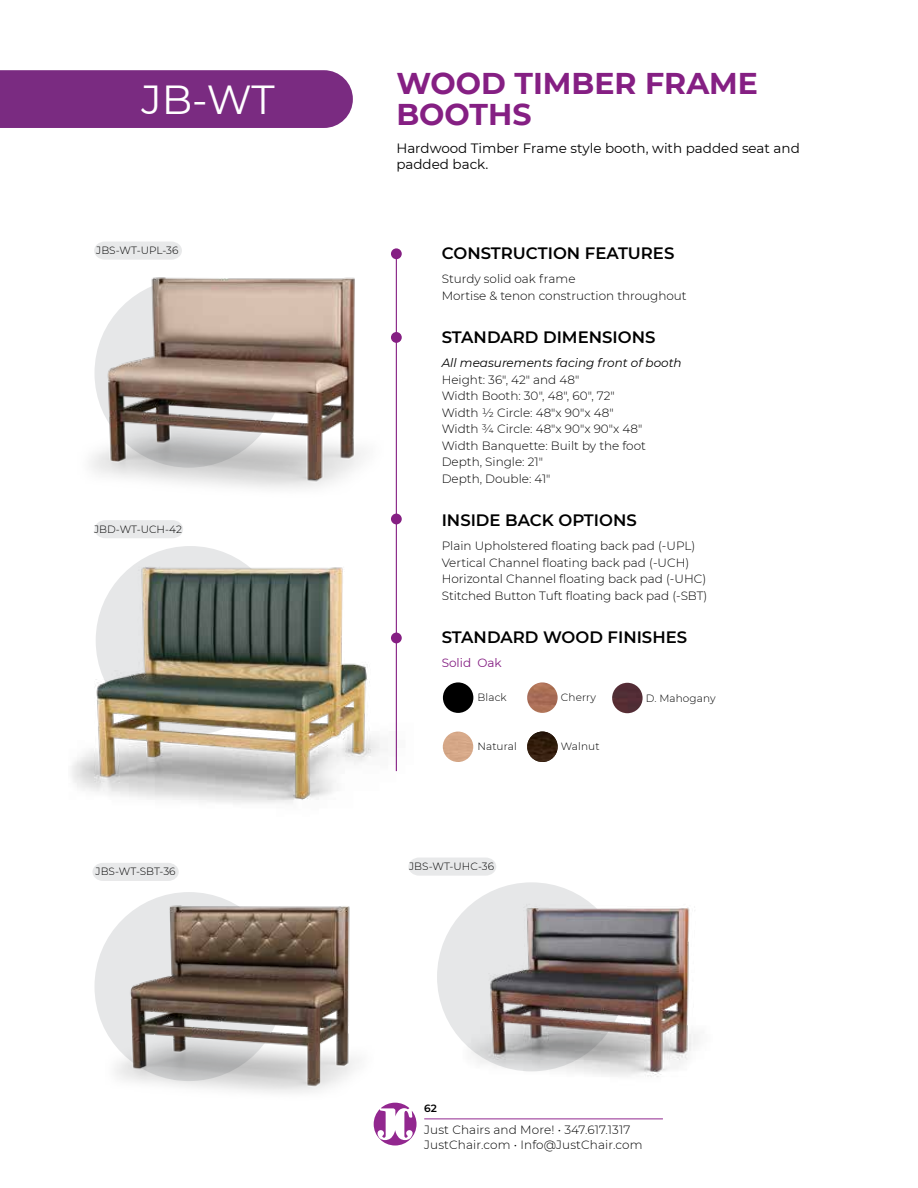
<style>
.page{position:relative;width:918px;height:1188px;background:#fff}
.page>*{position:absolute;margin:0;border:0;box-sizing:border-box;transform-origin:0 0}
.t1{font:40.5px "Montserrat";color:#fff}
.t2{font:700 30px/31.5px "Montserrat";color:#851f83}
.t3{font:600 16.5px "Montserrat";color:#000}
.t4{font:13.5px/16.5px "Montserrat";color:#000}
.t5{font:300 12px/16.5px "Montserrat";color:#000}
.t6{font:italic 12px "Montserrat";color:#000}
.t7{font:12px "Montserrat";color:#851f83}
.t8{font:300 10.5px "Montserrat";color:#000}
.t9{font:600 10.5px "Montserrat";color:#000}
</style>
<div class="page">
<hr style="left:424px;top:1119px;width:239px;height:1px;background:#92278f">
<svg style="left:374px;top:1103px;width:43px;height:43px"></svg>
<div style="left:0;top:70px;width:353px;height:58px;background:#7a2b81"></div>
<svg style="left:95px;top:520px;width:88px;height:14px"></svg>
<img style="left:72px;top:534px;width:350px;height:324px">
<img style="left:91px;top:277px;width:274px;height:211px">
<hr style="left:396px;top:251px;width:1px;height:520px;background:#851f83">
<div style="left:391px;top:248px;width:11px;height:11px;background:#851f83;border-radius:50%"></div>
<div style="left:391px;top:514px;width:11px;height:10px;background:#851f83;border-radius:50%"></div>
<div style="left:391px;top:633px;width:11px;height:10px;background:#851f83;border-radius:50%"></div>
<div style="left:391px;top:332px;width:11px;height:11px;background:#851f83;border-radius:50%"></div>
<div style="left:94px;top:242px;width:88px;height:18px;background:#e8e9ea"></div>
<div style="left:437px;top:882px;width:189px;height:189px;background:#e6e7e8;border-radius:50%"></div>
<img style="left:457px;top:882px;width:241px;height:195px">
<svg style="left:92px;top:863px;width:14px;height:18px"></svg>
<div style="left:408px;top:858px;width:88px;height:18px;background:#e8e9ea"></div>
<img style="left:443px;top:732px;width:30px;height:30px">
<div style="left:443px;top:682px;width:30px;height:31px;background:#000;border-radius:50%"></div>
<img style="left:527px;top:682px;width:31px;height:31px;border-radius:15px">
<img style="left:527px;top:732px;width:31px;height:30px;border-radius:15px">
<img style="left:612px;top:683px;width:31px;height:30px;border-radius:15px">
<img style="left:106px;top:836px;width:276px;height:257px">
<h1 class="t1" style="left:141px;top:72px;width:135px">JB-WT</h1>
<p class="t8" style="left:96px;top:243px;width:84px">JBS-WT-UPL-36</p>
<p class="t8" style="left:94px;top:522px;width:89px">JBD-WT-UCH-42</p>
<p class="t8" style="left:96px;top:865px;width:82px">JBS-WT-SBT-36</p>
<h2 class="t2" style="left:396px;top:66px;width:363px">WOOD TIMBER FRAME<br>BOOTHS</h2>
<p class="t4" style="left:396px;top:139px;width:405px">Hardwood Timber Frame style booth, with padded seat and padded back.</p>
<h3 class="t3" style="left:442px;top:242px;width:234px">CONSTRUCTION FEATURES</h3>
<p class="t5" style="left:442px;top:270px;width:247px">Sturdy solid oak frame<br>Mortise &amp; tenon construction throughout</p>
<h3 class="t3" style="left:442px;top:326px;width:215px">STANDARD DIMENSIONS</h3>
<p class="t6" style="left:442px;top:355px;width:242px">All measurements facing front of booth</p>
<p class="t5" style="left:442px;top:371px;width:206px">Height: 36", 42" and 48"<br>Width Booth: 30", 48", 60", 72"<br>Width 1/2 Circle: 48"x 90"x 48"<br>Width 3/4 Circle: 48"x 90"x 90"x 48"<br>Width Banquette: Built by the foot<br>Depth, Single: 21"<br>Depth, Double: 41"</p>
<h3 class="t3" style="left:442px;top:509px;width:197px">INSIDE BACK OPTIONS</h3>
<p class="t5" style="left:442px;top:537px;width:267px">Plain Upholstered floating back pad (-UPL)<br>Vertical Channel floating back pad (-UCH)<br>Horizontal Channel floating back pad (-UHC)<br>Stitched Button Tuft floating back pad (-SBT)</p>
<h3 class="t3" style="left:442px;top:626px;width:247px">STANDARD WOOD FINISHES</h3>
<p class="t7" style="left:442px;top:655px;width:62px">Solid Oak</p>
<p class="t8" style="left:478px;top:690px;width:31px">Black</p>
<p class="t8" style="left:561px;top:690px;width:37px">Cherry</p>
<p class="t8" style="left:561px;top:740px;width:40px">Walnut</p>
<p class="t8" style="left:477px;top:740px;width:41px">Natural</p>
<p class="t8" style="left:409px;top:859px;width:86px">JBS-WT-UHC-36</p>
<p class="t8" style="left:646px;top:691px;width:71px">D. Mahogany</p>
<p class="t9" style="left:424px;top:1101px;width:14px">62</p>
<p class="t5" style="left:424px;top:1121px;width:220px;line-height:15px">Just Chairs and More! • 347.617.1317<br>JustChair.com • Info@JustChair.com</p>
</div>
